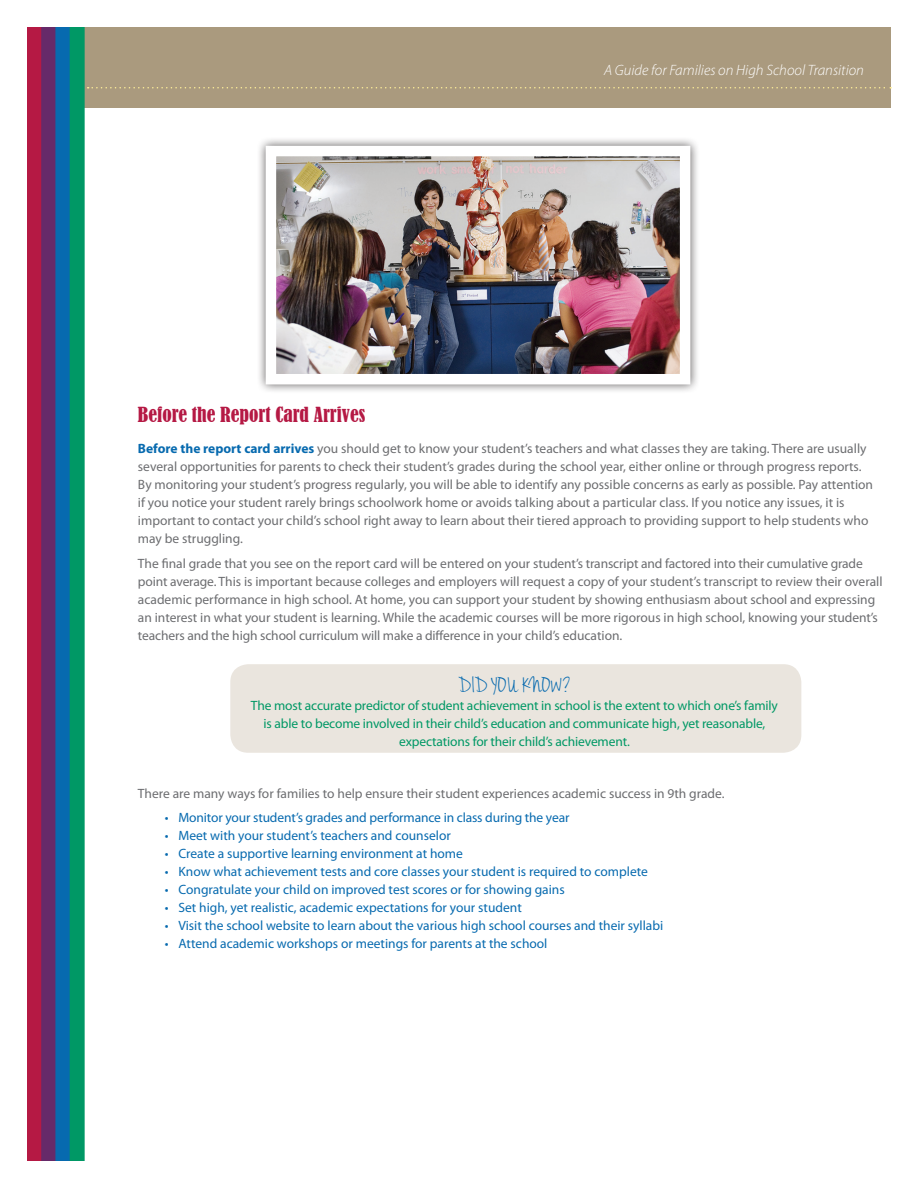
<style>
.page{position:relative;width:918px;height:1188px;background:#fff}
.page>*{position:absolute;margin:0;border:0;box-sizing:border-box;transform-origin:0 0}
.t1{font:22.5px "Jenna Sue";letter-spacing:.03em;color:#076aaf}
.t2{font:condensed 19.5px "Bernard";color:#b51944}
.t3{font:italic 300 15px "Myriad Pro";color:#fff}
.t4{font:13.5px/18px "Myriad Pro";color:#6c6d70}
.t5{font:13.5px "Myriad Pro";color:#076aaf}
.t6{font:13.5px/18px "Myriad Pro";letter-spacing:-.01em;color:#009865;text-align:center}
.s1{font-weight:700;color:#076aaf}
</style>
<div class="page">
<div style="left:41px;top:27px;width:850px;height:80px;background:#aa9a7e"></div>
<div style="left:27px;top:27px;width:15px;height:1134px;background:#b51944"></div>
<div style="left:41px;top:27px;width:15px;height:1134px;background:#662a69"></div>
<div style="left:55px;top:27px;width:15px;height:1134px;background:#076aaf"></div>
<div style="left:70px;top:27px;width:15px;height:1134px;background:#009865"></div>
<svg style="left:88px;top:87px;width:803px;height:1px"></svg>
<div style="left:230px;top:664px;width:571px;height:89px;background:#eae5de;border-radius:18px"></div>
<div style="left:256px;top:136px;width:444px;height:258px;background:#231f20;opacity:.75"></div>
<img style="left:277px;top:157px;width:402px;height:216px">
<p class="t3" style="left:604px;top:62px;width:261px">A Guide for Families on High School Transition</p>
<p class="t2" style="left:138px;top:403px;width:229px">Before the Report Card Arrives</p>
<p class="t4" style="left:138px;top:440px;width:737px"><span class="s1">Before the report card arrives</span> you should get to know your student’s teachers and what classes they are taking. There are usually several opportunities for parents to check their student’s grades during the school year, either online or through progress reports.<br>By monitoring your student’s progress regularly, you will be able to identify any possible concerns as early as possible. Pay attention if you notice your student rarely brings schoolwork home or avoids talking about a particular class. If you notice any issues, it is important to contact your child’s school right away to learn about their tiered approach to providing support to help students who may be struggling.</p>
<p class="t4" style="left:138px;top:554px;width:746px">The final grade that you see on the report card will be entered on your student’s transcript and factored into their cumulative grade point average. This is important because colleges and employers will request a copy of your student’s transcript to review their overall academic performance in high school. At home, you can support your student by showing enthusiasm about school and expressing an interest in what your student is learning. While the academic courses will be more rigorous in high school, knowing your student’s teachers and the high school curriculum will make a difference in your child’s education.</p>
<p class="t1" style="left:458px;top:672px;width:114px">DID YOU KNOW?</p>
<p class="t6" style="left:251px;top:696px;width:529px">The most accurate predictor of student achievement in school is the extent to which one’s family is able to become involved in their child’s education and communicate high, yet reasonable, expectations for their child’s achievement.</p>
<p class="t4" style="left:138px;top:784px;width:588px">There are many ways for families to help ensure their student experiences academic success in 9th grade.</p>
<p class="t5" style="left:165px;top:809px;width:406px">• Monitor your student’s grades and performance in class during the year</p>
<p class="t5" style="left:165px;top:827px;width:287px">• Meet with your student’s teachers and counselor</p>
<p class="t5" style="left:165px;top:845px;width:299px">• Create a supportive learning environment at home</p>
<p class="t5" style="left:165px;top:863px;width:484px">• Know what achievement tests and core classes your student is required to complete</p>
<p class="t5" style="left:165px;top:881px;width:401px">• Congratulate your child on improved test scores or for showing gains</p>
<p class="t5" style="left:165px;top:899px;width:358px">• Set high, yet realistic, academic expectations for your student</p>
<p class="t5" style="left:165px;top:917px;width:500px">• Visit the school website to learn about the various high school courses and their syllabi</p>
<p class="t5" style="left:165px;top:935px;width:384px">• Attend academic workshops or meetings for parents at the school</p>
</div>
